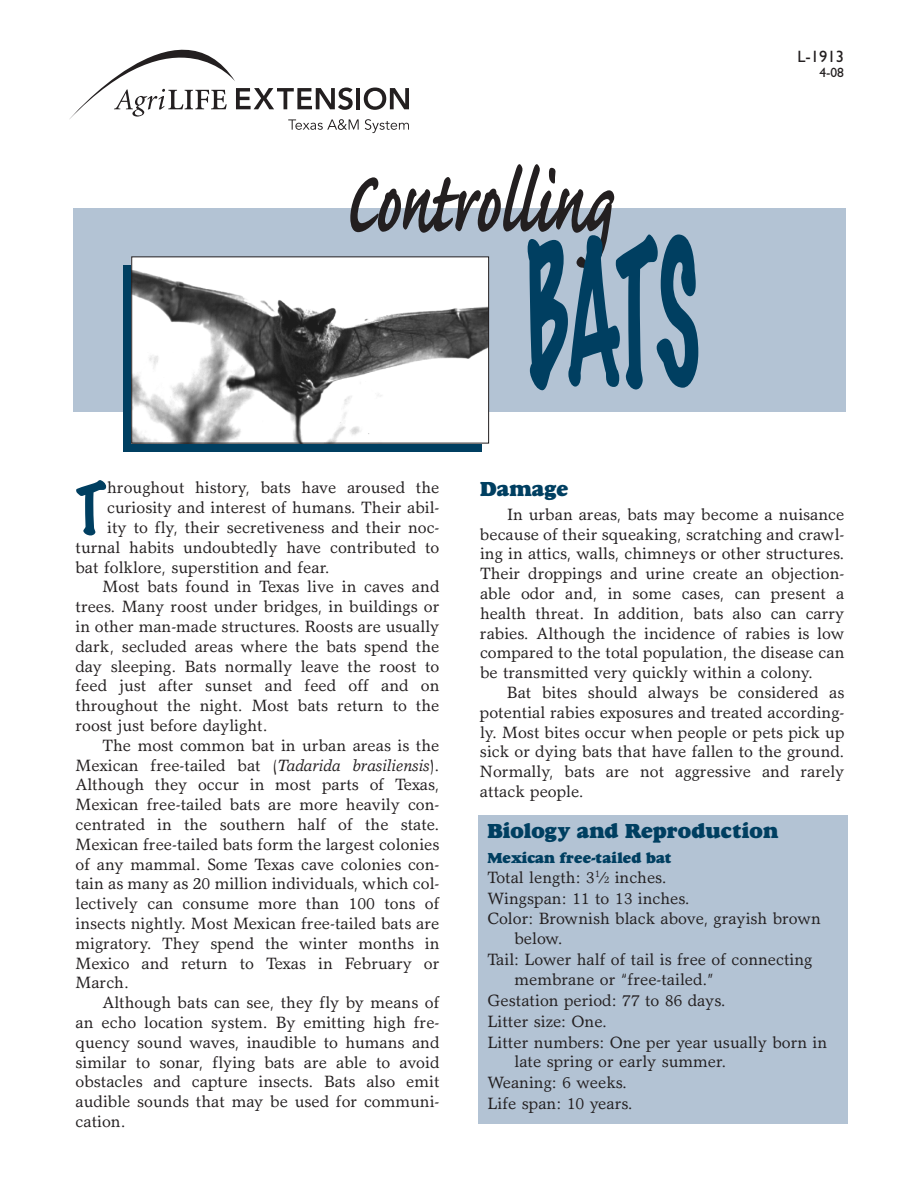
<style>
.page{position:relative;width:918px;height:1188px;background:#fff}
.page>*{position:absolute;margin:0;border:0;box-sizing:border-box;transform-origin:0 0}
.t1{font:100 180px "Marker Felt";color:#003f61;scale:.5 1}
.t2{font:700 112.5px "Caflisch Script";letter-spacing:-.01em;color:#231f20;scale:.67 1}
.t3{font:100 64.35px "Marker Felt";color:#003f61}
.t4{font:21px "Goudy Heavyface DTC";color:#003f61}
.t5{font:16.5px/19.8px "Garth Graphic";color:#231f20;text-align:justify}
.t6{font:16.5px "Gill Sans";color:#231f20}
.t7{font:15px "Goudy Heavyface DTC";color:#003f61}
.t8{font:13.5px "Gill Sans";color:#231f20}
.s1{font-style:italic}
.s2{font-size:9.9px}
</style>
<div class="page">
<div style="left:74px;top:208px;width:772px;height:204px;background:#b3c3d4"></div>
<div style="left:123px;top:265px;width:359px;height:187px;background:#003f61"></div>
<img style="left:133px;top:258px;width:354px;height:183px">
<div style="left:131px;top:256px;width:358px;height:187px;border:1px solid #231f20"></div>
<div style="left:479px;top:815px;width:369px;height:309px;background:#b3c3d4"></div>
<svg style="left:69px;top:50px;width:340px;height:83px"></svg>
<h2 class="t2" style="left:344px;top:126px;width:400px">Controlling</h2>
<h1 class="t1" style="left:526px;top:226px;width:350px">BATS</h1>
<p class="t6" style="left:798px;top:50px;width:48px">L-1913</p>
<p class="t8" style="left:819px;top:67px;width:26px">4-08</p>
<h3 class="t3" style="left:76px;top:477px;width:32px">T</h3>
<p class="t5" style="left:107px;top:479px;width:334px">hroughout history, bats have aroused the</p>
<p class="t5" style="left:107px;top:499px;width:334px">curiosity and interest of humans. Their abil-</p>
<p class="t5" style="left:107px;top:519px;width:334px">ity to fly, their secretiveness and their noc-</p>
<p class="t5" style="left:76px;top:539px;width:365px">turnal habits undoubtedly have contributed to</p>
<p class="t5" style="left:76px;top:559px;width:256px">bat folklore, superstition and fear.</p>
<p class="t5" style="left:103px;top:578px;width:338px">Most bats found in Texas live in caves and</p>
<p class="t5" style="left:76px;top:598px;width:365px">trees. Many roost under bridges, in buildings or</p>
<p class="t5" style="left:76px;top:618px;width:365px">in other man-made structures. Roosts are usually</p>
<p class="t5" style="left:76px;top:638px;width:365px">dark, secluded areas where the bats spend the</p>
<p class="t5" style="left:76px;top:658px;width:365px">day sleeping. Bats normally leave the roost to</p>
<p class="t5" style="left:76px;top:677px;width:365px">feed just after sunset and feed off and on</p>
<p class="t5" style="left:76px;top:697px;width:365px">throughout the night. Most bats return to the</p>
<p class="t5" style="left:76px;top:717px;width:194px">roost just before daylight.</p>
<p class="t5" style="left:103px;top:737px;width:338px">The most common bat in urban areas is the</p>
<p class="t5" style="left:76px;top:757px;width:365px">Mexican free-tailed bat (<span class="s1">Tadarida brasiliensis</span>).</p>
<p class="t5" style="left:76px;top:776px;width:365px">Although they occur in most parts of Texas,</p>
<p class="t5" style="left:76px;top:796px;width:365px">Mexican free-tailed bats are more heavily con-</p>
<p class="t5" style="left:76px;top:816px;width:365px">centrated in the southern half of the state.</p>
<p class="t5" style="left:76px;top:836px;width:365px">Mexican free-tailed bats form the largest colonies</p>
<p class="t5" style="left:76px;top:856px;width:365px">of any mammal. Some Texas cave colonies con-</p>
<p class="t5" style="left:76px;top:875px;width:365px">tain as many as 20 million individuals, which col-</p>
<p class="t5" style="left:76px;top:895px;width:365px">lectively can consume more than 100 tons of</p>
<p class="t5" style="left:76px;top:915px;width:365px">insects nightly. Most Mexican free-tailed bats are</p>
<p class="t5" style="left:76px;top:935px;width:365px">migratory. They spend the winter months in</p>
<p class="t5" style="left:76px;top:955px;width:365px">Mexico and return to Texas in February or</p>
<p class="t5" style="left:76px;top:974px;width:55px">March.</p>
<p class="t5" style="left:103px;top:994px;width:338px">Although bats can see, they fly by means of</p>
<p class="t5" style="left:76px;top:1014px;width:365px">an echo location system. By emitting high fre-</p>
<p class="t5" style="left:76px;top:1034px;width:365px">quency sound waves, inaudible to humans and</p>
<p class="t5" style="left:76px;top:1054px;width:365px">similar to sonar, flying bats are able to avoid</p>
<p class="t5" style="left:76px;top:1073px;width:365px">obstacles and capture insects. Bats also emit</p>
<p class="t5" style="left:76px;top:1093px;width:365px">audible sounds that may be used for communi-</p>
<p class="t5" style="left:76px;top:1113px;width:52px">cation.</p>
<p class="t4" style="left:480px;top:477px;width:90px">Damage</p>
<p class="t5" style="left:480px;top:506px;width:366px;text-indent:27px">In urban areas, bats may become a nuisance because of their squeaking, scratching and crawl&shy;ing in attics, walls, chimneys or other structures.<br>Their droppings and urine create an objection&shy;able odor and, in some cases, can present a health threat. In addition, bats also can carry rabies. Although the incidence of rabies is low compared to the total population, the disease can be transmitted very quickly within a colony.</p>
<p class="t5" style="left:480px;top:684px;width:366px;text-indent:27px">Bat bites should always be considered as potential rabies exposures and treated according&shy;ly. Most bites occur when people or pets pick up sick or dying bats that have fallen to the ground.<br>Normally, bats are not aggressive and rarely attack people.</p>
<p class="t4" style="left:488px;top:819px;width:292px">Biology and Reproduction</p>
<p class="t7" style="left:488px;top:849px;width:185px">Mexican free-tailed bat</p>
<p class="t5" style="left:488px;top:869px;width:181px">Total length: 3<sup>1</sup>⁄<span class="s2">2</span> inches.</p>
<p class="t5" style="left:488px;top:890px;width:204px">Wingspan: 11 to 13 inches.</p>
<p class="t5" style="left:488px;top:911px;width:335px">Color: Brownish black above, grayish brown</p>
<p class="t5" style="left:515px;top:930px;width:50px">below.</p>
<p class="t5" style="left:488px;top:951px;width:327px">Tail: Lower half of tail is free of connecting</p>
<p class="t5" style="left:515px;top:971px;width:201px">membrane or “free-tailed.”</p>
<p class="t5" style="left:488px;top:992px;width:240px">Gestation period: 77 to 86 days.</p>
<p class="t5" style="left:488px;top:1013px;width:121px">Litter size: One.</p>
<p class="t5" style="left:488px;top:1034px;width:341px">Litter numbers: One per year usually born in</p>
<p class="t5" style="left:515px;top:1054px;width:213px">late spring or early summer.</p>
<p class="t5" style="left:488px;top:1074px;width:141px">Weaning: 6 weeks.</p>
<p class="t5" style="left:488px;top:1095px;width:147px">Life span: 10 years.</p>
</div>
